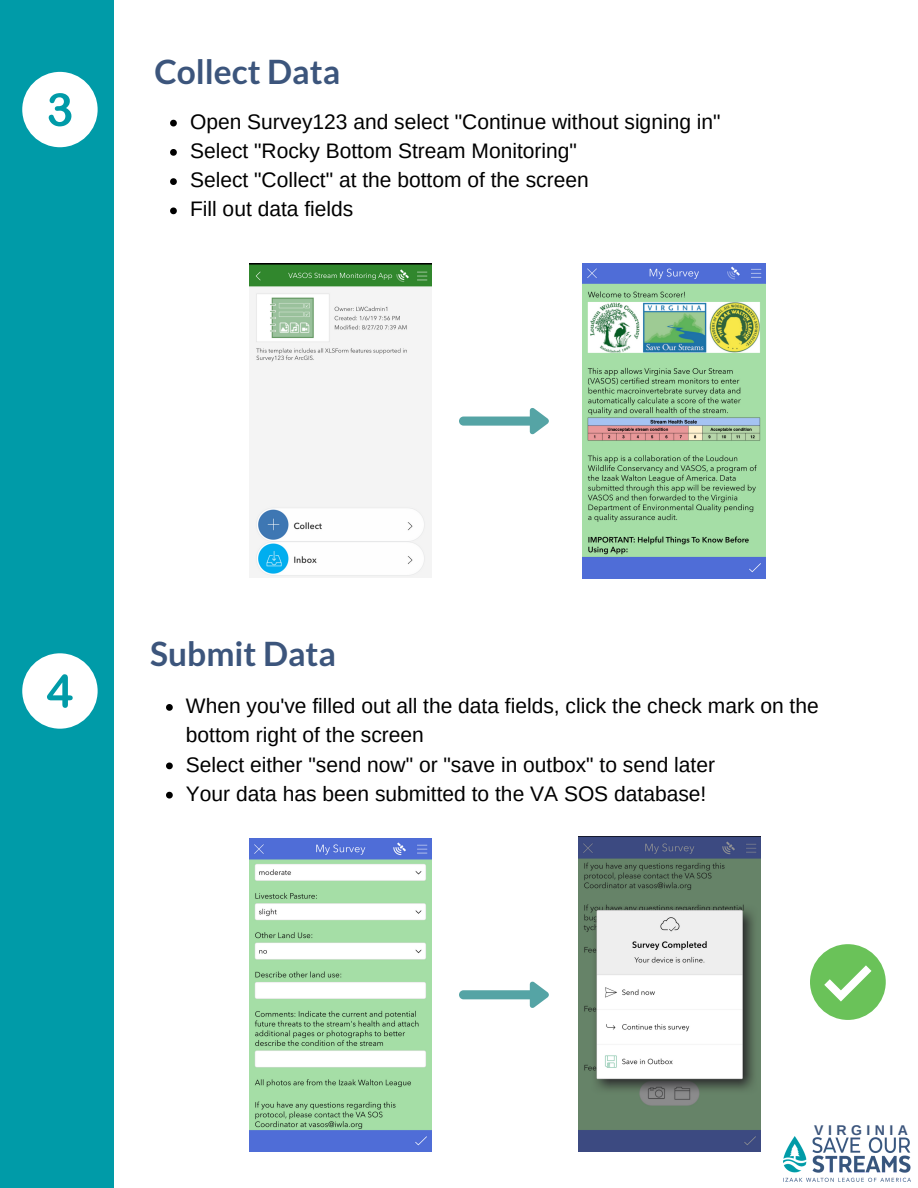
<style>
.page{position:relative;width:918px;height:1188px;background:#fff}
.page>*{position:absolute;margin:0;border:0;box-sizing:border-box;transform-origin:0 0}
.t1{font:700 33.45px "Lato";color:#3c557c}
.t2{font:21px/29.2px "Arimo";color:#000}
.t3{font:700 14.1px "Arimo";letter-spacing:.315em;color:#3c557c}
</style>
<div class="page">
<img style="left:784px;top:1136px;width:127px;height:45px">
<img style="left:582px;top:264px;width:184px;height:314px">
<img style="left:578px;top:837px;width:182px;height:315px">
<svg style="left:810px;top:944px;width:75px;height:76px"></svg>
<div style="left:0;top:0;width:113px;height:1188px;background:#009ba8"></div>
<div style="left:22px;top:72px;width:76px;height:75px;background:#fff;border-radius:50%"></div>
<svg style="left:49px;top:93px;width:22px;height:33px"></svg>
<img style="left:249px;top:264px;width:182px;height:314px">
<img style="left:249px;top:838px;width:182px;height:313px">
<svg style="left:459px;top:408px;width:90px;height:26px"></svg>
<div style="left:22px;top:653px;width:76px;height:76px;background:#fff;border-radius:50%"></div>
<svg style="left:47px;top:674px;width:26px;height:34px"></svg>
<svg style="left:170px;top:120px;width:7px;height:6px"></svg>
<svg style="left:170px;top:149px;width:7px;height:7px"></svg>
<svg style="left:170px;top:178px;width:7px;height:7px"></svg>
<svg style="left:170px;top:207px;width:7px;height:7px"></svg>
<svg style="left:166px;top:704px;width:7px;height:7px"></svg>
<svg style="left:166px;top:763px;width:7px;height:6px"></svg>
<svg style="left:166px;top:792px;width:7px;height:7px"></svg>
<svg style="left:459px;top:982px;width:90px;height:26px"></svg>
<h1 class="t1" style="left:154px;top:51px;width:187px">Collect Data</h1>
<p class="t2" style="left:190px;top:107px;width:532px">Open Survey123 and select "Continue without signing in" Select "Rocky Bottom Stream Monitoring"<br>Select "Collect" at the bottom of the screen<br>Fill out data fields</p>
<h1 class="t1" style="left:150px;top:633px;width:187px">Submit Data</h1>
<p class="t2" style="left:186px;top:691px;width:634px">When you've filled out all the data fields, click the check mark on the bottom right of the screen<br>Select either "send now" or "save in outbox" to send later<br>Your data has been submitted to the VA SOS database!</p>
<p class="t3" style="left:814px;top:1122px;width:95px">VIRGINIA</p>
</div>
